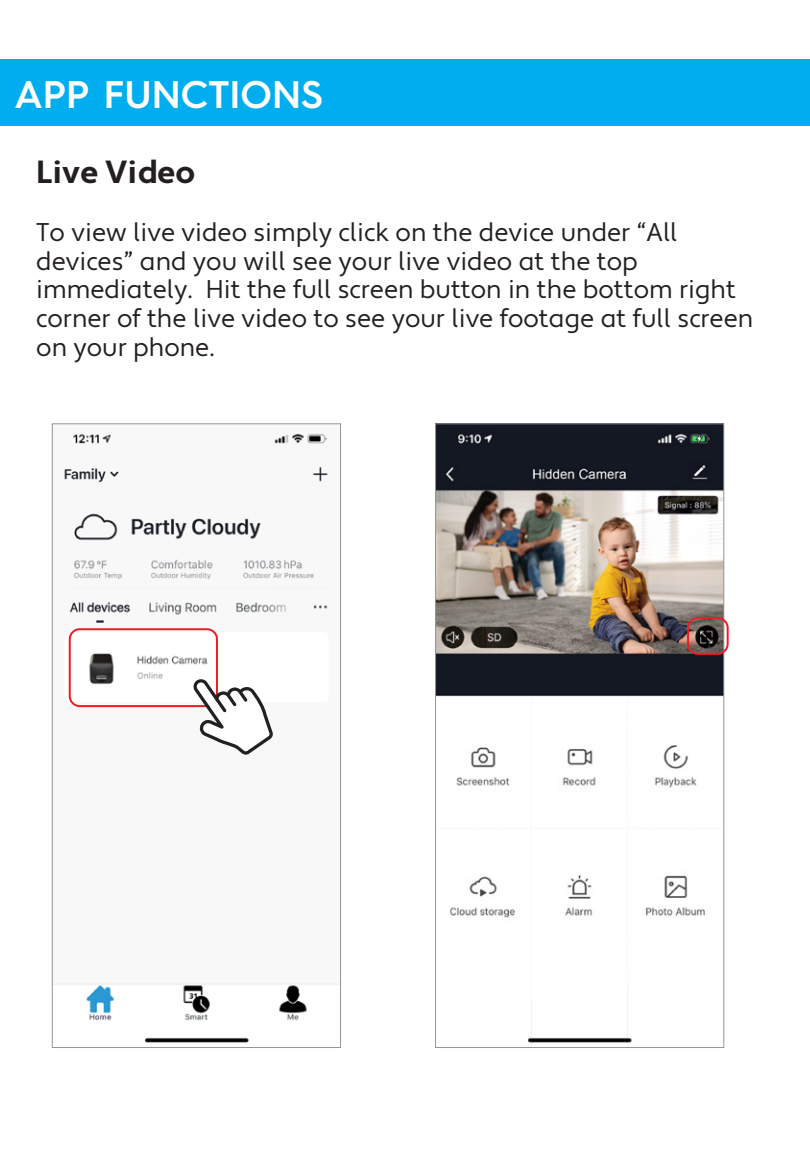
<style>
.page{position:relative;width:810px;height:1154px;background:#fff}
.page>*{position:absolute;margin:0;border:0;box-sizing:border-box;transform-origin:0 0}
.t1{font:600 38.4px "Hurme Geometric Sans 3";color:#fff}
.t2{font:700 32px "Apertura";color:#231f20}
.t3{font:25.6px/28.8px "Apertura";color:#231f20}
</style>
<div class="page">
<img style="left:437px;top:425px;width:285px;height:621px">
<div style="left:435px;top:423px;width:289px;height:625px;border:1px solid #939598"></div>
<div style="left:0;top:59px;width:809px;height:67px;background:#00aeef"></div>
<img style="left:54px;top:433px;width:285px;height:610px">
<div style="left:52px;top:423px;width:289px;height:625px;border:1px solid #939598"></div>
<div style="left:69px;top:628px;width:149px;height:79px;border:2px solid #ee1d23;border-radius:10px"></div>
<svg style="left:193px;top:678px;width:80px;height:77px"></svg>
<div style="left:686px;top:617px;width:42px;height:38px;border:2px solid #ee1d23;border-radius:10px"></div>
<h1 class="t1" style="left:14px;top:68px;width:310px">APP FUNCTIONS</h1>
<p class="t2" style="left:36px;top:153px;width:161px">Live Video</p>
<p class="t3" style="left:36px;top:218px;width:718px">To view live video simply click on the device under “All devices” and you will see your live video at the top immediately. Hit the full screen button in the bottom right corner of the live video to see your live footage at full screen on your phone.</p>
</div>
